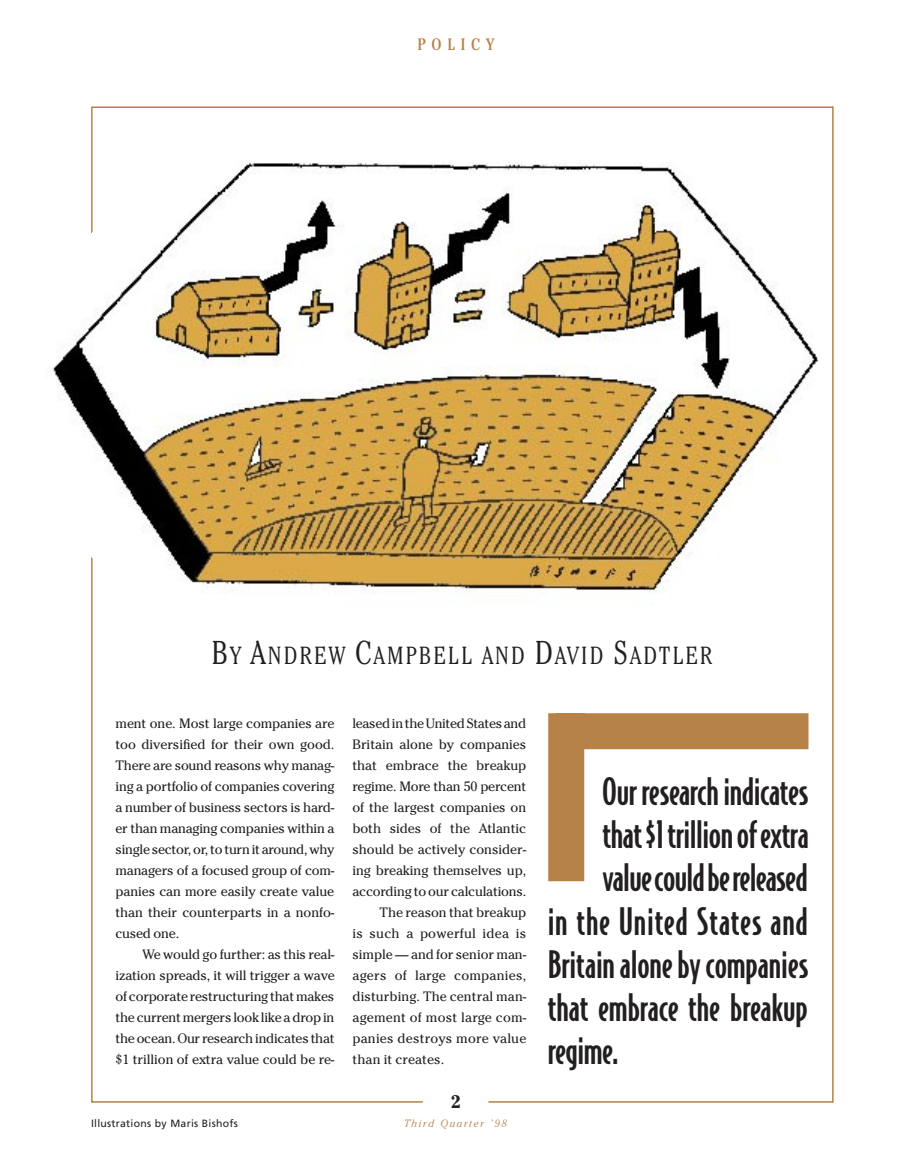
<style>
.page{position:relative;width:918px;height:1161px;background:#fff}
.page>*{position:absolute;margin:0;border:0;box-sizing:border-box;transform-origin:0 0}
.t1{font:500 36px "Bodega Sans";letter-spacing:-.01em;color:#231f20}
.t2{font:500 36px "Bodega Sans";letter-spacing:.02em;color:#231f20}
.t3{font:300 condensed 24.75px "Cheltenham";letter-spacing:.09em;color:#231f20}
.t4{font:700 18px "Cheltenham";color:#231f20}
.t5{font:condensed 16.5px "Cheltenham";letter-spacing:.355em;color:#b68248}
.t6{font:13.5px/21px "Cheltenham";letter-spacing:-.005em;color:#231f20;text-align:justify}
.t7{font:13.5px "Cheltenham";letter-spacing:.015em;color:#231f20}
.t8{font:13.5px "Cheltenham";letter-spacing:-.025em;color:#231f20}
.t9{font:10.5px "Frutiger";letter-spacing:.025em;color:#231f20}
.t10{font:italic 300 10.5px "Cheltenham";letter-spacing:.16em;color:#b68248}
.s1{font-size:33px}
</style>
<div class="page">
<hr style="left:92px;top:106px;width:741px;height:2px;background:#b68248">
<hr style="left:92px;top:1101px;width:741px;height:2px;background:#b68248">
<hr style="left:91px;top:107px;width:2px;height:995px;background:#b68248">
<hr style="left:832px;top:106px;width:2px;height:996px;background:#b68248">
<div style="left:556px;top:713px;width:252px;height:36px;background:#b68248"></div>
<div style="left:548px;top:713px;width:36px;height:168px;background:#b68248"></div>
<img style="left:53px;top:126px;width:765px;height:486px">
<svg style="left:379px;top:1101px;width:153px;height:2px"></svg>
<p class="t5" style="left:418px;top:38px;width:78px">POLICY</p>
<h2 class="t3" style="left:211px;top:647px;width:503px"><span class="s1">B</span>Y <span class="s1">A</span>NDREW <span class="s1">C</span>AMPBELL AND <span class="s1">D</span>AVID <span class="s1">S</span>ADTLER</h2>
<p class="t6" style="left:116px;top:714px;width:221px">ment one. Most large companies are too diversified for their own good.<br>There are sound reasons why manag&shy;ing a portfolio of companies covering a number of business sectors is hard&shy;er than managing companies within a single sector, or, to turn it around, why managers of a focused group of com&shy;panies can more easily create value than their counterparts in a nonfo&shy;cused one.</p>
<p class="t6" style="left:116px;top:945px;width:221px;text-indent:27px">We would go further: as this real&shy;ization spreads, it will trigger a wave of corporate restructuring that makes the current mergers look like a drop in the ocean. Our research indicates that $1 trillion of extra value could be re-</p>
<p class="t9" style="left:91px;top:1119px;width:148px">Illustrations by Maris Bishofs</p>
<p class="t8" style="left:353px;top:718px;width:175px">leased in the United States and</p>
<p class="t6" style="left:353px;top:735px;width:175px">Britain alone by companies</p>
<p class="t6" style="left:353px;top:756px;width:175px">that embrace the breakup</p>
<p class="t6" style="left:353px;top:777px;width:175px">regime. More than 50 percent</p>
<p class="t6" style="left:353px;top:798px;width:175px">of the largest companies on</p>
<p class="t6" style="left:353px;top:819px;width:175px">both sides of the Atlantic</p>
<p class="t6" style="left:353px;top:840px;width:175px">should be actively consider-</p>
<p class="t6" style="left:353px;top:861px;width:175px">ing breaking themselves up,</p>
<p class="t6" style="left:353px;top:882px;width:175px">according to our calculations.</p>
<p class="t6" style="left:380px;top:903px;width:148px">The reason that breakup</p>
<p class="t7" style="left:353px;top:928px;width:175px">is such a powerful idea is</p>
<p class="t6" style="left:353px;top:945px;width:175px">simple — and for senior man-</p>
<p class="t7" style="left:353px;top:970px;width:175px">agers of large companies,</p>
<p class="t6" style="left:353px;top:987px;width:175px">disturbing. The central man-</p>
<p class="t7" style="left:353px;top:1012px;width:175px">agement of most large com-</p>
<p class="t7" style="left:353px;top:1033px;width:175px">panies destroys more value</p>
<p class="t6" style="left:353px;top:1050px;width:93px">than it creates.</p>
<h3 class="t4" style="left:451px;top:1095px;width:12px">2</h3>
<p class="t10" style="left:404px;top:1120px;width:104px">Third Quarter ’98</p>
<h1 class="t1" style="left:602px;top:777px;width:208px">Our research indicates</h1>
<h1 class="t1" style="left:602px;top:820px;width:208px">that $1 trillion of extra</h1>
<h1 class="t1" style="left:602px;top:863px;width:207px">value could be released</h1>
<h1 class="t2" style="left:548px;top:907px;width:262px">in the United States and</h1>
<h1 class="t1" style="left:548px;top:950px;width:262px">Britain alone by companies</h1>
<h1 class="t1" style="left:548px;top:993px;width:262px">that embrace the breakup</h1>
<h1 class="t1" style="left:548px;top:1036px;width:72px">regime.</h1>
</div>
